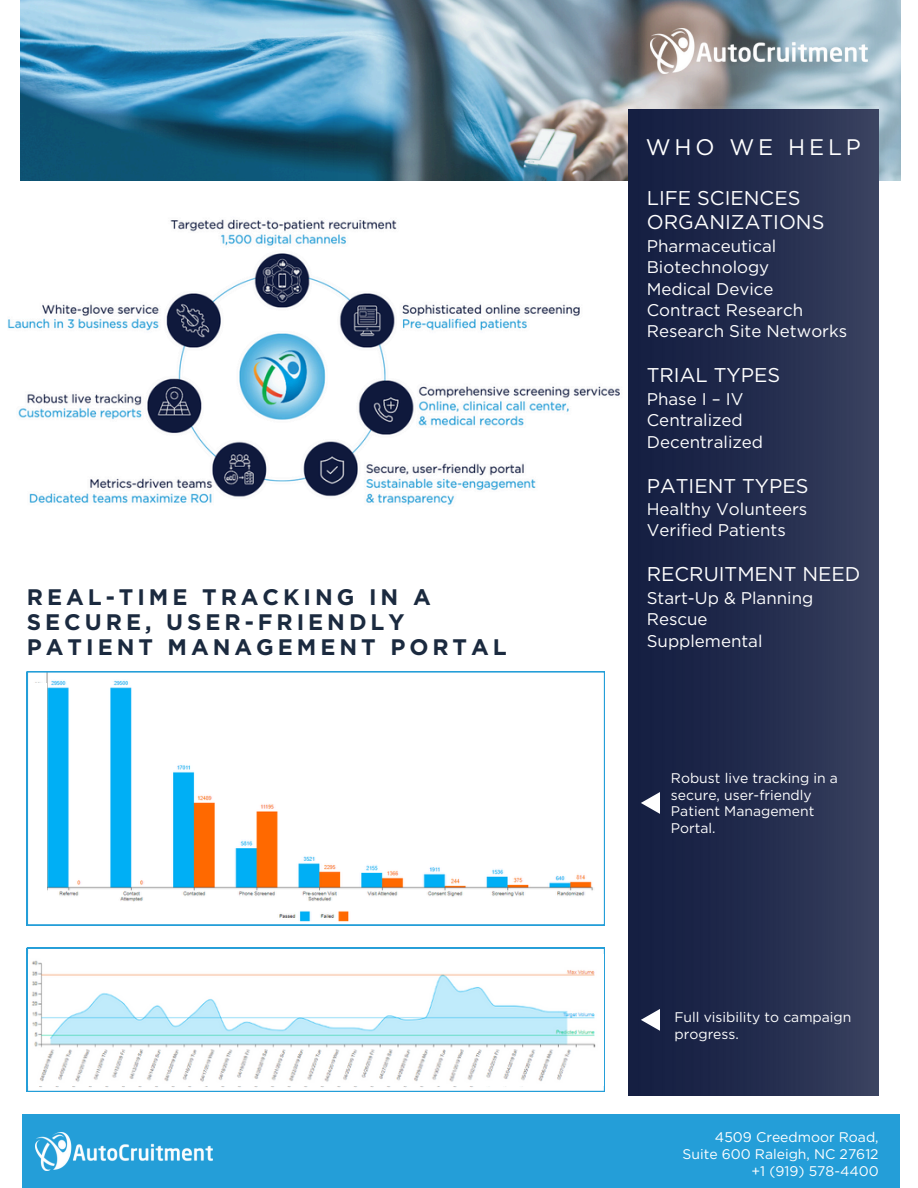
<style>
.page{position:relative;width:918px;height:1188px;background:#fff}
.page>*{position:absolute;margin:0;border:0;box-sizing:border-box;transform-origin:0 0}
.t1{font:700 22.5px/24.8px "Gotham";letter-spacing:.175em;color:#1b2a3f}
.t2{font:22.5px "Gotham";letter-spacing:.175em;color:#fff}
.t3{font:19.95px/24.8px "Gotham";color:#fff}
.t4{font:16.95px/21.3px "Gotham";color:#fff}
.t5{font:13.95px/16.8px "Gotham";color:#fff}
</style>
<div class="page">
<img style="left:21px;top:0;width:189px;height:180px">
<img style="left:210px;top:0;width:690px;height:180px">
<img style="left:629px;top:106px;width:250px;height:990px">
<svg style="left:641px;top:792px;width:19px;height:22px"></svg>
<img style="left:651px;top:28px;width:217px;height:45px">
<svg style="left:641px;top:1009px;width:19px;height:22px"></svg>
<div style="left:22px;top:1114px;width:878px;height:74px;background:#249ed8"></div>
<img style="left:36px;top:1133px;width:176px;height:37px">
<svg style="left:27px;top:948px;width:578px;height:144px"></svg>
<svg style="left:27px;top:671px;width:578px;height:254px"></svg>
<div style="left:30px;top:952px;width:17px;height:85px;background:#fff"></div>
<div style="left:30px;top:683px;width:17px;height:213px;background:#fff"></div>
<div style="left:544px;top:952px;width:51px;height:14px;background:#fff"></div>
<img style="left:8px;top:219px;width:612px;height:286px">
<img style="left:29px;top:954px;width:574px;height:132px">
<h1 class="t1" style="left:27px;top:585px;width:481px">REAL-TIME TRACKING IN A<br>SECURE, USER-FRIENDLY<br>PATIENT MANAGEMENT PORTAL</h1>
<p class="t2" style="left:646px;top:133px;width:217px">WHO WE HELP</p>
<p class="t3" style="left:647px;top:185px;width:179px">LIFE SCIENCES<br>ORGANIZATIONS</p>
<p class="t4" style="left:647px;top:235px;width:202px">Pharmaceutical<br>Biotechnology<br>Medical Device<br>Contract Research<br>Research Site Networks</p>
<p class="t3" style="left:647px;top:363px;width:135px">TRIAL TYPES</p>
<p class="t4" style="left:647px;top:388px;width:118px">Phase I – IV<br>Centralized<br>Decentralized</p>
<p class="t3" style="left:647px;top:473px;width:163px">PATIENT TYPES</p>
<p class="t4" style="left:647px;top:498px;width:162px">Healthy Volunteers<br>Verified Patients</p>
<p class="t3" style="left:647px;top:562px;width:215px">RECRUITMENT NEED</p>
<p class="t4" style="left:647px;top:587px;width:168px">Start-Up &amp; Planning<br>Rescue<br>Supplemental</p>
<p class="t5" style="left:671px;top:769px;width:169px">Robust live tracking in a secure, user-friendly<br>Patient Management<br>Portal.</p>
<p class="t5" style="left:675px;top:1009px;width:178px">Full visibility to campaign progress.</p>
<p class="t5" style="left:715px;top:1128px;width:165px">4509 Creedmoor Road,</p>
<p class="t5" style="left:683px;top:1145px;width:198px">Suite 600 Raleigh, NC 27612</p>
<p class="t5" style="left:752px;top:1162px;width:129px">+1 (919) 578-4400</p>
</div>
